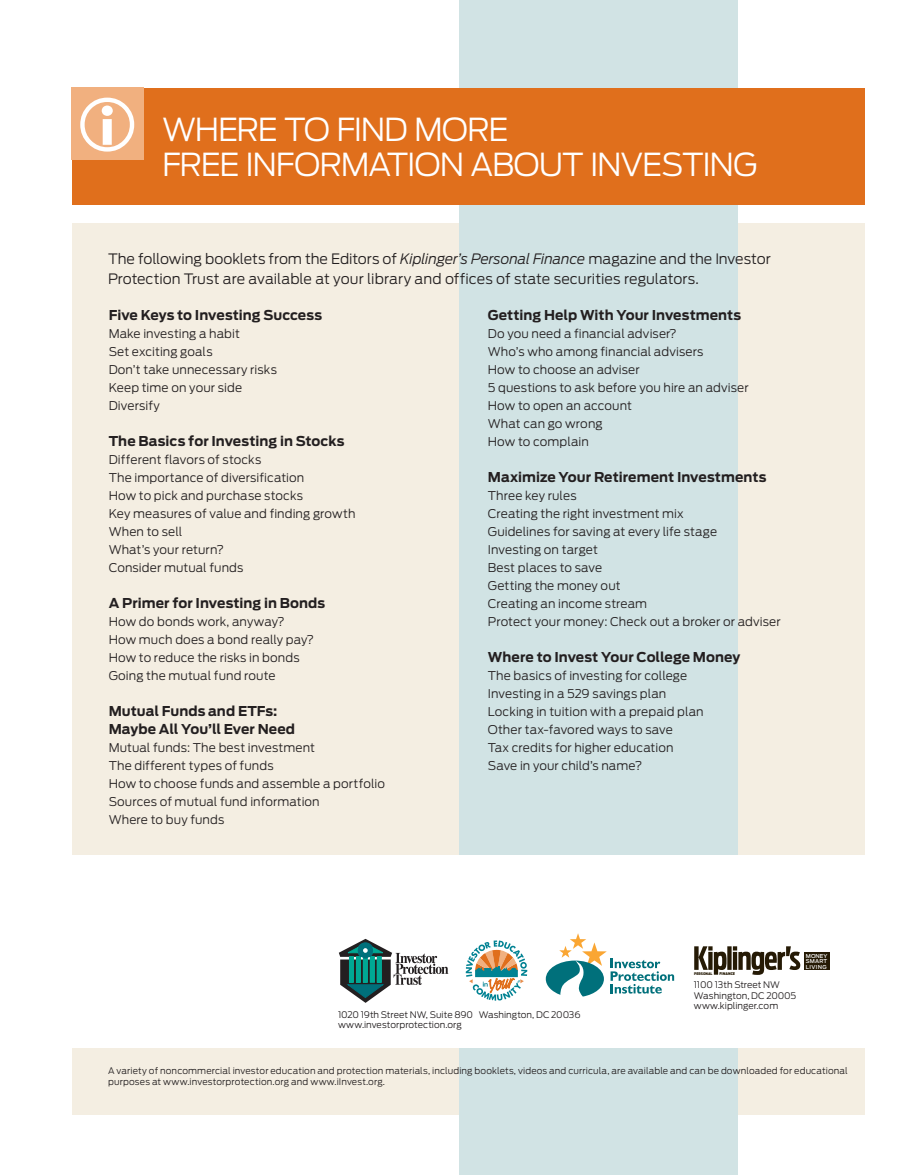
<style>
.page{position:relative;width:918px;height:1175px;background:#fff}
.page>*{position:absolute;margin:0;border:0;box-sizing:border-box;transform-origin:0 0}
.t1{font:300 31.5px/34.5px "Antenna";letter-spacing:-.04em;color:#fff}
.t2{font:300 14.25px/19.5px "Antenna";color:#231f20}
.t3{font:700 13.5px/18px "Antenna";color:#231f20}
.t4{font:300 12px/18px "Antenna";letter-spacing:.01em;color:#231f20}
.t5{font:300 9px/10.5px "Antenna";letter-spacing:.01em;color:#231f20}
.t6{font:500 5.4px/5.4px "Antenna";letter-spacing:.025em;color:#fff;text-align:justify}
.t7{font:900 3.75px "Antenna Cond";letter-spacing:.005em;color:#251a05}
.t8{font:900 3.6px "Antenna Cond";letter-spacing:.005em;color:#251a05}
.s1{font-style:italic}
</style>
<div class="page">
<div style="left:72px;top:223px;width:792px;height:891px;background:#f4eee2"></div>
<div style="left:459px;top:0;width:279px;height:1174px;background:#d1e3e4"></div>
<div style="left:72px;top:88px;width:792px;height:116px;background:#e06f1c"></div>
<div style="left:72px;top:88px;width:72px;height:72px;background:#f1b07f"></div>
<svg style="left:80px;top:98px;width:54px;height:54px"></svg>
<div style="left:0;top:854px;width:918px;height:193px;background:#fff"></div>
<svg style="left:466px;top:940px;width:61px;height:60px"></svg>
<svg style="left:546px;top:933px;width:128px;height:63px"></svg>
<svg style="left:339px;top:938px;width:109px;height:64px"></svg>
<div style="left:804px;top:952px;width:25px;height:18px;background:#251a05"></div>
<svg style="left:694px;top:946px;width:106px;height:29px"></svg>
<h1 class="t1" style="left:162px;top:114px;width:597px">WHERE TO FIND MORE<br>FREE INFORMATION ABOUT INVESTING</h1>
<p class="t2" style="left:108px;top:250px;width:664px">The following booklets from the Editors of <span class="s1">Kiplinger’s Personal Finance</span> magazine and the Investor<br>Protection Trust are available at your library and offices of state securities regulators.</p>
<p class="t3" style="left:109px;top:307px;width:215px">Five Keys to Investing Success</p>
<p class="t4" style="left:109px;top:325px;width:170px">Make investing a habit<br>Set exciting goals<br>Don’t take unnecessary risks<br>Keep time on your side<br>Diversify</p>
<p class="t3" style="left:109px;top:433px;width:237px">The Basics for Investing in Stocks</p>
<p class="t4" style="left:109px;top:451px;width:248px">Different flavors of stocks<br>The importance of diversification<br>How to pick and purchase stocks<br>Key measures of value and finding growth<br>When to sell<br>What’s your return?<br>Consider mutual funds</p>
<p class="t3" style="left:109px;top:595px;width:218px">A Primer for Investing in Bonds</p>
<p class="t4" style="left:109px;top:613px;width:207px">How do bonds work, anyway?<br>How much does a bond really pay?<br>How to reduce the risks in bonds<br>Going the mutual fund route</p>
<p class="t3" style="left:109px;top:703px;width:188px">Mutual Funds and ETFs:<br>Maybe All You’ll Ever Need</p>
<p class="t4" style="left:109px;top:739px;width:278px">Mutual funds: The best investment<br>The different types of funds<br>How to choose funds and assemble a portfolio<br>Sources of mutual fund information<br>Where to buy funds</p>
<p class="t3" style="left:488px;top:307px;width:255px">Getting Help With Your Investments</p>
<p class="t4" style="left:488px;top:325px;width:262px">Do you need a financial adviser?<br>Who’s who among financial advisers<br>How to choose an adviser<br>5 questions to ask before you hire an adviser<br>How to open an account<br>What can go wrong<br>How to complain</p>
<p class="t3" style="left:488px;top:469px;width:280px">Maximize Your Retirement Investments</p>
<p class="t4" style="left:488px;top:487px;width:294px">Three key rules<br>Creating the right investment mix<br>Guidelines for saving at every life stage<br>Investing on target<br>Best places to save<br>Getting the money out<br>Creating an income stream<br>Protect your money: Check out a broker or adviser</p>
<p class="t3" style="left:488px;top:649px;width:254px">Where to Invest Your College Money</p>
<p class="t4" style="left:488px;top:667px;width:217px">The basics of investing for college<br>Investing in a 529 savings plan<br>Locking in tuition with a prepaid plan<br>Other tax-favored ways to save<br>Tax credits for higher education<br>Save in your child’s name?</p>
<p class="t5" style="left:338px;top:1010px;width:244px">1020 19th Street NW, Suite 890 Washington, DC 20036 www.investorprotection.org</p>
<p class="t8" style="left:694px;top:971px;width:20px">PERSONAL</p>
<p class="t7" style="left:719px;top:971px;width:17px">FINANCE</p>
<p class="t5" style="left:694px;top:980px;width:104px">1100 13th Street NW<br>Washington, DC 20005 www.kiplinger.com</p>
<p class="t6" style="left:806px;top:953px;width:23px">MONEY SMART LIVING</p>
<p class="t5" style="left:108px;top:1066px;width:741px">A variety of noncommercial investor education and protection materials, including booklets, videos and curricula, are available and can be downloaded for educational purposes at www.investorprotection.org and www.iInvest.org.</p>
</div>
